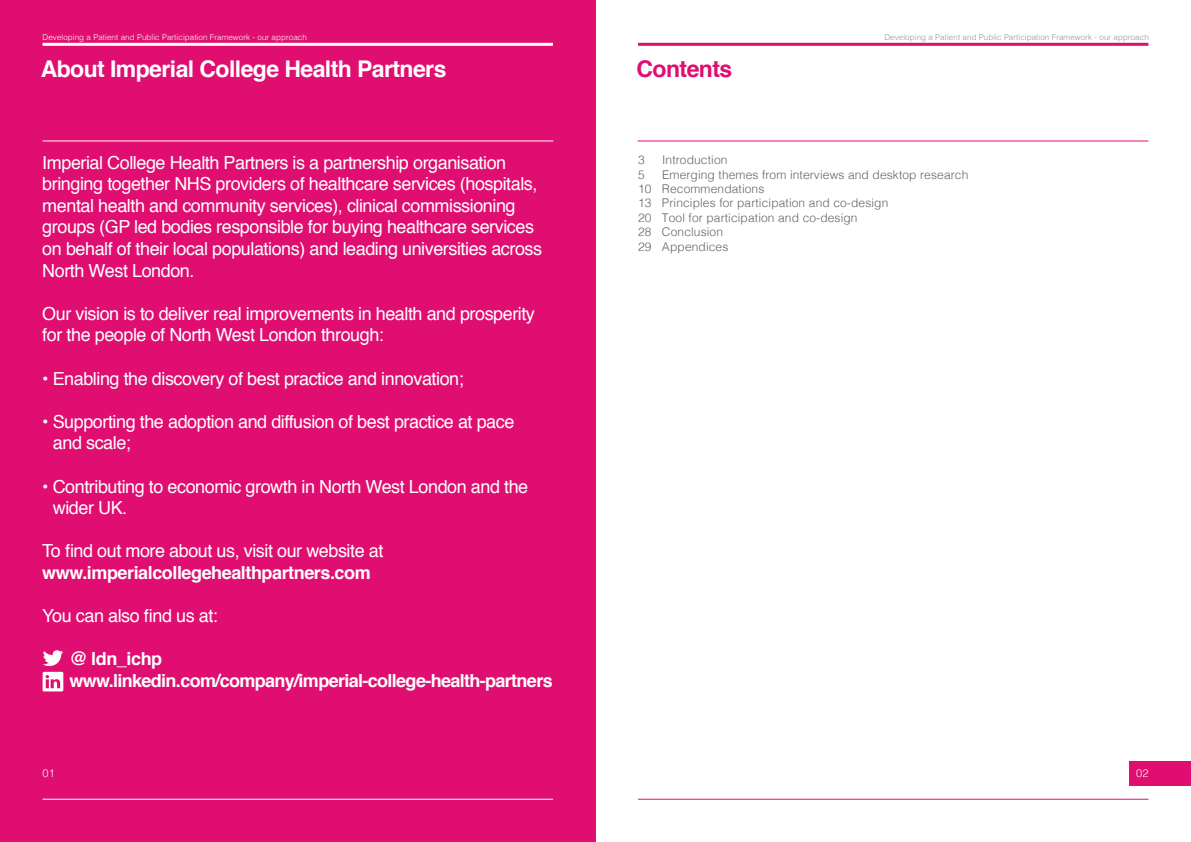
<style>
.page{position:relative;width:1191px;height:842px;background:#fff}
.page>*{position:absolute;margin:0;border:0;box-sizing:border-box;transform-origin:0 0}
.t1{font:700 23px "Helvetica";letter-spacing:-.025em;color:#fff}
.t2{font:700 23px "Helvetica";letter-spacing:-.025em;color:#df0e70}
.t3{font:18px/21.6px "Helvetica";letter-spacing:-.025em;color:#fff}
.t4{font:700 18px/21.6px "Helvetica";letter-spacing:-.035em;color:#fff}
.t5{font:300 12px/14.4px "Helvetica";letter-spacing:.01em;color:#636366}
.t6{font:300 11px "Helvetica";color:#fff}
.t7{font:300 8px "Helvetica";letter-spacing:.01em;color:#939598}
.t8{font:300 8px "Helvetica";letter-spacing:.01em;color:#fff}
</style>
<div class="page">
<hr style="left:638px;top:799px;width:510px;height:1px;background:#df0e70">
<div style="left:0;top:0;width:595px;height:842px;background:#df0e70"></div>
<hr style="left:638px;top:43px;width:510px;height:3px;background:#df0e70">
<hr style="left:637px;top:140px;width:511px;height:1px;background:#df0e70">
<div style="left:1129px;top:761px;width:62px;height:24px;background:#df0e70"></div>
<hr style="left:43px;top:43px;width:510px;height:3px;background:#fff">
<hr style="left:43px;top:799px;width:510px;height:1px;background:#fff">
<hr style="left:43px;top:140px;width:510px;height:1px;background:#fff">
<svg style="left:43px;top:672px;width:20px;height:19px"></svg>
<svg style="left:43px;top:650px;width:20px;height:16px"></svg>
<p class="t8" style="left:43px;top:30px;width:266px">Developing a Patient and Public Participation Framework - our approach</p>
<p class="t7" style="left:884px;top:30px;width:266px">Developing a Patient and Public Participation Framework - our approach</p>
<p class="t1" style="left:41px;top:50px;width:407px">About Imperial College Health Partners</p>
<p class="t2" style="left:636px;top:51px;width:97px">Contents</p>
<p class="t3" style="left:42px;top:152px;width:501px">Imperial College Health Partners is a partnership organisation bringing together NHS providers of healthcare services (hospitals, mental health and community services), clinical commissioning groups (GP led bodies responsible for buying healthcare services on behalf of their local populations) and leading universities across North West London.</p>
<p class="t3" style="left:42px;top:303px;width:494px">Our vision is to deliver real improvements in health and prosperity for the people of North West London through:</p>
<p class="t3" style="left:42px;top:368px;width:423px">• Enabling the discovery of best practice and innovation;</p>
<p class="t3" style="left:53px;top:411px;width:463px;text-indent:-11px">• Supporting the adoption and diffusion of best practice at pace and scale;</p>
<p class="t3" style="left:53px;top:476px;width:477px;text-indent:-11px">• Contributing to economic growth in North West London and the wider UK.</p>
<p class="t3" style="left:42px;top:541px;width:342px">To find out more about us, visit our website at</p>
<p class="t4" style="left:42px;top:562px;width:330px">www.imperialcollegehealthpartners.com</p>
<p class="t3" style="left:42px;top:606px;width:177px">You can also find us at:</p>
<p class="t4" style="left:69px;top:648px;width:485px">@ ldn_ichp www.linkedin.com/company/imperial-college-health-partners</p>
<p class="t5" style="left:638px;top:152px;width:8px">3</p>
<p class="t5" style="left:662px;top:152px;width:67px">Introduction</p>
<p class="t5" style="left:638px;top:166px;width:8px">5</p>
<p class="t5" style="left:638px;top:166px;width:332px;text-indent:24px">Emerging themes from interviews and desktop research<br>10 Recommendations<br>13 Principles for participation and co-design<br>20 Tool for participation and co-design<br>28 Conclusion<br>29 Appendices</p>
<p class="t6" style="left:43px;top:763px;width:14px">01</p>
<p class="t6" style="left:1136px;top:764px;width:14px">02</p>
</div>
